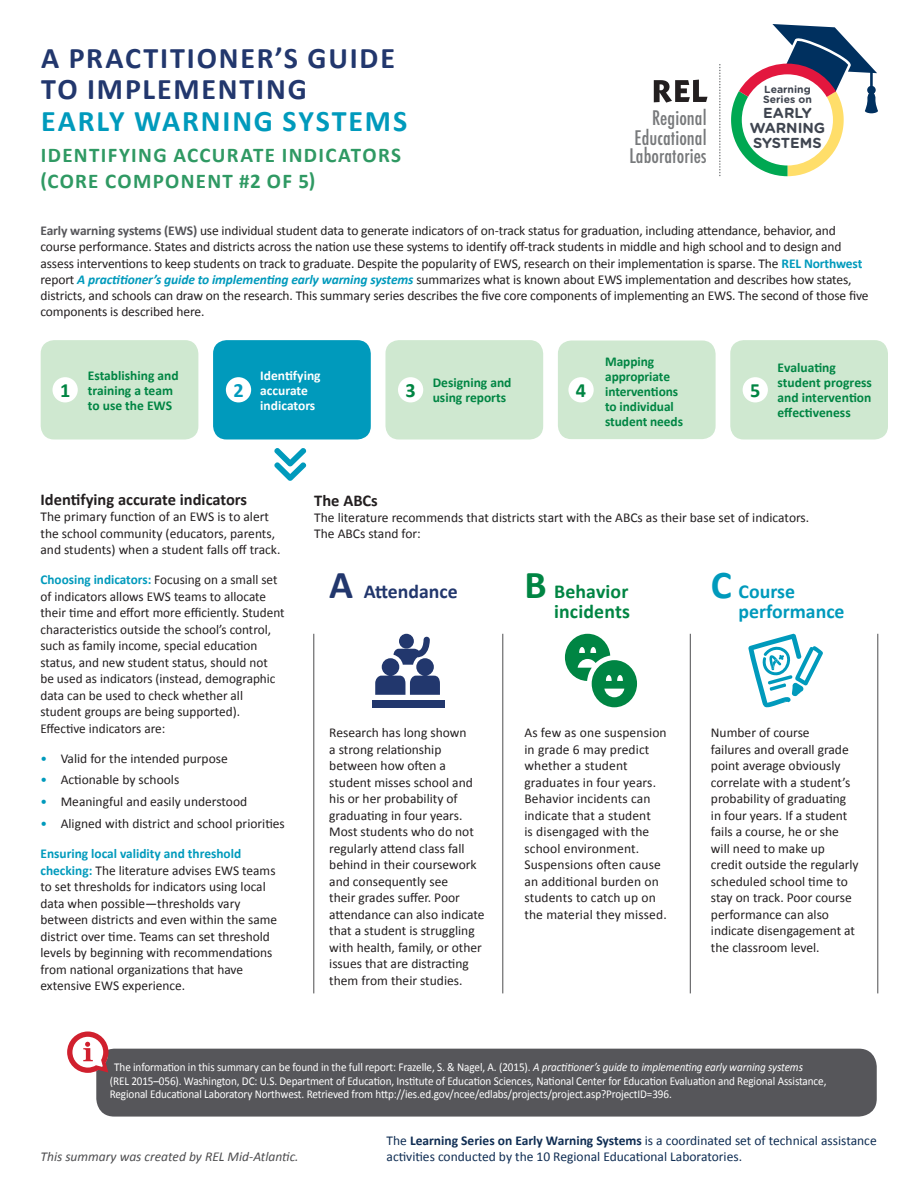
<style>
.page{position:relative;width:918px;height:1188px;background:#fff}
.page>*{position:absolute;margin:0;border:0;box-sizing:border-box;transform-origin:0 0}
.t1{font:700 39.6px "Calibri";color:#22376d}
.t2{font:700 39.6px "Calibri";color:#008543}
.t3{font:700 39.6px "Calibri";color:#009abc}
.t4{font:700 30px/31.5px "Calibri";letter-spacing:.06em;color:#22376d}
.t5{font:700 21px/25.2px "Calibri";letter-spacing:.065em;color:#2f9963}
.t6{font:700 20.25px "Calibri";color:#008543}
.t7{font:700 20.25px "Calibri";color:#009abc}
.t8{font:700 19.8px/19.8px "Calibri";letter-spacing:.01em;color:#008543}
.t9{font:700 19.8px "Calibri";color:#22376d}
.t10{font:500 condensed 19.5px/19px "Futura";letter-spacing:.005em;color:#77797b;text-align:justify}
.t11{font:700 16.5px "Calibri";color:#231f20}
.t12{font:700 14.4px/15px "Gotham Rounded";color:#3f4550;text-align:center}
.t13{font:13.5px/16.5px "Calibri";color:#231f20}
.t14{font:700 13.5px/15px "Calibri";color:#008543}
.t15{font:13.5px/16.2px "Calibri";color:#0f2d53}
.t16{font:700 13.5px/16.5px "Calibri";color:#009abc}
.t17{font:italic 13.5px "Calibri";color:#4d4d4f}
.t18{font:700 13.5px/15px "Calibri";color:#fff}
.t19{font:12px/13.5px "Calibri";letter-spacing:-.01em;color:#fff;scale:.93 1}
.t20{font:700 10.35px/10.4px "Gotham Rounded";color:#3f4550}
.s1{color:#009abc}
.s2{font-weight:700;color:#56565a}
.s3{font-weight:700;color:#009abc}
.s4{font-weight:700;font-style:italic;color:#009abc}
.s5{font-weight:400;color:#231f20}
.s6{font-style:italic}
.s7{font-weight:700}
</style>
<div class="page">
<div style="left:41px;top:340px;width:157px;height:100px;background:#cfe8d0;border-radius:13px"></div>
<div style="left:213px;top:340px;width:158px;height:100px;background:#009abc;border-radius:13px"></div>
<div style="left:385px;top:340px;width:158px;height:100px;background:#cfe8d0;border-radius:13px"></div>
<div style="left:558px;top:341px;width:158px;height:98px;background:#cfe8d0;border-radius:14px"></div>
<div style="left:730px;top:340px;width:158px;height:100px;background:#cfe8d0;border-radius:13px"></div>
<div style="left:53px;top:377px;width:25px;height:25px;background:#fff;border-radius:50%"></div>
<div style="left:226px;top:377px;width:25px;height:25px;background:#fff;border-radius:50%"></div>
<div style="left:398px;top:377px;width:25px;height:25px;background:#fff;border-radius:50%"></div>
<div style="left:568px;top:377px;width:26px;height:25px;background:#fff;border-radius:50%"></div>
<div style="left:743px;top:377px;width:25px;height:25px;background:#fff;border-radius:50%"></div>
<svg style="left:565px;top:634px;width:72px;height:73px"></svg>
<div style="left:399px;top:634px;width:15px;height:15px;background:#22376d;border-radius:50%"></div>
<svg style="left:375px;top:637px;width:65px;height:58px"></svg>
<div style="left:373px;top:700px;width:72px;height:7px;background:#22376d"></div>
<svg style="left:748px;top:634px;width:75px;height:73px"></svg>
<hr style="left:313px;top:634px;width:1px;height:359px;background:#4d4d4f">
<hr style="left:502px;top:634px;width:1px;height:359px;background:#4d4d4f">
<hr style="left:690px;top:634px;width:1px;height:359px;background:#4d4d4f">
<svg style="left:654px;top:80px;width:54px;height:23px"></svg>
<svg style="left:719px;top:64px;width:2px;height:112px"></svg>
<svg style="left:731px;top:24px;width:147px;height:152px"></svg>
<svg style="left:274px;top:448px;width:33px;height:33px"></svg>
<div style="left:96px;top:1049px;width:781px;height:68px;background:#56565a;border-radius:18px"></div>
<svg style="left:67px;top:1031px;width:42px;height:42px"></svg>
<hr style="left:877px;top:634px;width:1px;height:359px;background:#4d4d4f">
<h1 class="t4" style="left:41px;top:42px;width:368px">A PRACTITIONER’S GUIDE<br>TO IMPLEMENTING<br><span class="s1">EARLY WARNING SYSTEMS</span></h1>
<h1 class="t5" style="left:41px;top:143px;width:362px">IDENTIFYING ACCURATE INDICATORS (CORE COMPONENT #2 OF 5)</h1>
<p class="t10" style="left:629px;top:108px;width:79px;text-indent:23px">Regional Educational Laboratories</p>
<p class="t20" style="left:763px;top:84px;width:50px">Learning<br>Series on</p>
<p class="t12" style="left:750px;top:105px;width:77px">EARLY<br>WARNING<br>SYSTEMS</p>
<p class="t13" style="left:40px;top:223px;width:830px"><span class="s2">Early warning systems (EWS)</span> use individual student data to generate indicators of on-track status for graduation, including attendance, behavior, and course performance. States and districts across the nation use these systems to identify off-track students in middle and high school and to design and assess interventions to keep students on track to graduate. Despite the popularity of EWS, research on their implementation is sparse. The <span class="s3">REL Northwest </span>report <span class="s4">A practitioner’s guide to implementing early warning systems</span> summarizes what is known about EWS implementation and describes how states, districts, and schools can draw on the research. This summary series describes the five core components of implementing an EWS. The second of those five components is described here.</p>
<p class="t6" style="left:60px;top:377px;width:12px">1</p>
<p class="t14" style="left:88px;top:368px;width:92px">Establishing and training a team to use the EWS</p>
<p class="t7" style="left:233px;top:377px;width:12px">2</p>
<p class="t18" style="left:260px;top:368px;width:62px">Identifying accurate indicators</p>
<p class="t6" style="left:405px;top:377px;width:12px">3</p>
<p class="t14" style="left:433px;top:375px;width:80px">Designing and using reports</p>
<p class="t6" style="left:576px;top:377px;width:12px">4</p>
<p class="t14" style="left:605px;top:354px;width:79px">Mapping appropriate interventions to individual student needs</p>
<p class="t6" style="left:750px;top:377px;width:12px">5</p>
<p class="t14" style="left:778px;top:360px;width:96px">Evaluating student progress and intervention effectiveness</p>
<h2 class="t11" style="left:40px;top:489px;width:208px">Identifying accurate indicators</h2>
<p class="t13" style="left:40px;top:509px;width:241px">The primary function of an EWS is to alert the school community (educators, parents, and students) when a student falls off track.</p>
<h3 class="t16" style="left:40px;top:572px;width:239px">Choosing indicators: <span class="s5">Focusing on a small set</span></h3>
<p class="t13" style="left:40px;top:588px;width:246px">of indicators allows EWS teams to allocate their time and effort more efficiently. Student characteristics outside the school’s control, such as family income, special education status, and new student status, should not be used as indicators (instead, demographic data can be used to check whether all student groups are being supported).<br>Effective indicators are:</p>
<p class="t13" style="left:40px;top:750px;width:189px"><span class="s1">•</span> Valid for the intended purpose</p>
<p class="t13" style="left:40px;top:772px;width:140px"><span class="s1">•</span> Actionable by schools</p>
<p class="t13" style="left:40px;top:794px;width:208px"><span class="s1">•</span> Meaningful and easily understood</p>
<p class="t13" style="left:40px;top:816px;width:246px"><span class="s1">•</span> Aligned with district and school priorities</p>
<h3 class="t16" style="left:40px;top:846px;width:237px">Ensuring local validity and threshold checking: <span class="s5">The literature advises EWS teams</span></h3>
<p class="t13" style="left:40px;top:879px;width:238px">to set thresholds for indicators using local data when possible—thresholds vary between districts and even within the same district over time. Teams can set threshold levels by beginning with recommendations from national organizations that have extensive EWS experience.</p>
<h2 class="t11" style="left:314px;top:490px;width:65px">The ABCs</h2>
<p class="t13" style="left:314px;top:509px;width:497px">The literature recommends that districts start with the ABCs as their base set of indicators.<br>The ABCs stand for:</p>
<p class="t1" style="left:329px;top:559px;width:25px">A</p>
<p class="t9" style="left:364px;top:579px;width:96px">Attendance</p>
<p class="t3" style="left:711px;top:559px;width:22px">C</p>
<p class="t2" style="left:524px;top:559px;width:24px">B</p>
<p class="t8" style="left:554px;top:581px;width:78px">Behavior incidents</p>
<p class="t13" style="left:329px;top:725px;width:157px">Research has long shown<br>a strong relationship between how often a student misses school and his or her probability of graduating in four years.<br>Most students who do not regularly attend class fall behind in their coursework and consequently see<br>their grades suffer. Poor attendance can also indicate that a student is struggling with health, family, or other issues that are distracting them from their studies.</p>
<p class="t13" style="left:524px;top:724px;width:144px">As few as one suspension in grade 6 may predict whether a student graduates in four years.<br>Behavior incidents can indicate that a student<br>is disengaged with the school environment.<br>Suspensions often cause an additional burden on students to catch up on the material they missed.</p>
<p class="t13" style="left:711px;top:724px;width:149px">Number of course<br>failures and overall grade point average obviously correlate with a student’s probability of graduating in four years. If a student fails a course, he or she will need to make up credit outside the regularly scheduled school time to stay on track. Poor course performance can also indicate disengagement at the classroom level.</p>
<p class="t19" style="left:110px;top:1060px;width:772px;text-indent:4px">The information in this summary can be found in the full report: Frazelle, S. &amp; Nagel, A. (2015). <span class="s6">A practitioner’s guide to implementing early warning systems<br></span>(REL 2015–056). Washington, DC: U.S. Department of Education, Institute of Education Sciences, National Center for Education Evaluation and Regional Assistance,<br>Regional Educational Laboratory Northwest. Retrieved from http://ies.ed.gov/ncee/edlabs/projects/project.asp?ProjectID=396.</p>
<p class="t17" style="left:40px;top:1148px;width:260px">This summary was created by REL Mid-Atlantic.</p>
<p class="t15" style="left:387px;top:1132px;width:492px">The <span class="s7">Learning Series on Early Warning Systems</span> is a coordinated set of technical assistance activities conducted by the 10 Regional Educational Laboratories.</p>
</div>
